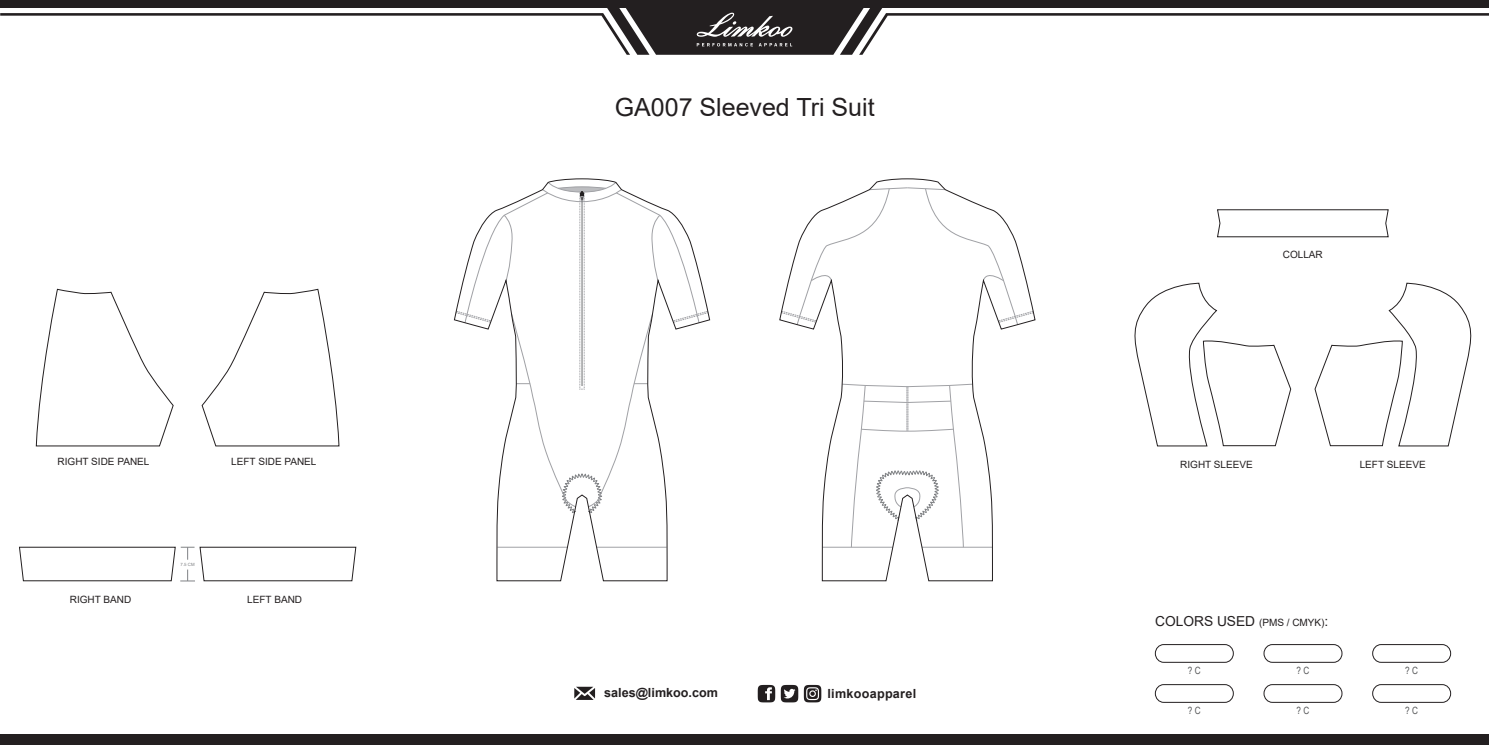
<style>
.page{position:relative;width:1489px;height:745px;background:#fff}
.page>*{position:absolute;margin:0;border:0;box-sizing:border-box;transform-origin:0 0}
.t1{font:25px "Arial";color:#231f20}
.t2{font:13.75px "Arial";color:#231f20}
.t3{font:700 12.62px "Arial";color:#231f20}
.t4{font:700 12.62px "Arial";letter-spacing:.02em;color:#231f20}
.t5{font:10px "Arial";color:#231f20}
.t6{font:10px "Arial Narrow";color:#545557}
.t7{font:4.38px "Arial";color:#808285}
.s1{font-size:10px}
</style>
<div class="page">
<svg style="left:1217px;top:209px;width:171px;height:28px"></svg>
<svg style="left:1134px;top:282px;width:157px;height:164px"></svg>
<svg style="left:1314px;top:282px;width:158px;height:164px"></svg>
<svg style="left:454px;top:179px;width:255px;height:401px"></svg>
<svg style="left:19px;top:546px;width:337px;height:35px"></svg>
<svg style="left:36px;top:289px;width:138px;height:157px"></svg>
<svg style="left:201px;top:289px;width:139px;height:157px"></svg>
<svg style="left:779px;top:179px;width:255px;height:401px"></svg>
<svg style="left:0;top:7px;width:1488px;height:48px"></svg>
<div style="left:0;top:0;width:1488px;height:7px;background:#231f20"></div>
<div style="left:0;top:733px;width:1488px;height:11px;background:#231f20"></div>
<svg style="left:574px;top:686px;width:21px;height:13px"></svg>
<svg style="left:757px;top:684px;width:64px;height:18px"></svg>
<div style="left:1263px;top:643px;width:79px;height:19px;border:1px solid #231f20;border-radius:9px"></div>
<div style="left:1372px;top:643px;width:78px;height:19px;border:1px solid #231f20;border-radius:9px"></div>
<div style="left:1154px;top:643px;width:79px;height:19px;border:1px solid #231f20;border-radius:9px"></div>
<div style="left:1263px;top:683px;width:79px;height:19px;border:1px solid #231f20;border-radius:9px"></div>
<div style="left:1372px;top:683px;width:78px;height:19px;border:1px solid #231f20;border-radius:9px"></div>
<div style="left:1154px;top:683px;width:79px;height:19px;border:1px solid #231f20;border-radius:9px"></div>
<p class="t5" style="left:58px;top:454px;width:93px">RIGHT SIDE PANEL</p>
<p class="t5" style="left:231px;top:454px;width:87px">LEFT SIDE PANEL</p>
<p class="t7" style="left:180px;top:561px;width:16px">7.5 CM</p>
<p class="t5" style="left:70px;top:592px;width:63px">RIGHT BAND</p>
<p class="t5" style="left:247px;top:592px;width:56px">LEFT BAND</p>
<h1 class="t1" style="left:614px;top:90px;width:261px">GA007 Sleeved Tri Suit</h1>
<p class="t3" style="left:604px;top:683px;width:115px">sales@limkoo.com</p>
<p class="t4" style="left:827px;top:684px;width:90px">limkooapparel</p>
<p class="t5" style="left:1282px;top:247px;width:42px">COLLAR</p>
<p class="t5" style="left:1180px;top:457px;width:74px">RIGHT SLEEVE</p>
<p class="t5" style="left:1359px;top:457px;width:67px">LEFT SLEEVE</p>
<h2 class="t2" style="left:1154px;top:611px;width:175px">COLORS USED <span class="s1">(PMS / CMYK)</span>:</h2>
<p class="t6" style="left:1187px;top:663px;width:14px">? C</p>
<p class="t6" style="left:1296px;top:663px;width:14px">? C</p>
<p class="t6" style="left:1405px;top:663px;width:14px">? C</p>
<p class="t6" style="left:1187px;top:703px;width:14px">? C</p>
<p class="t6" style="left:1296px;top:703px;width:14px">? C</p>
<p class="t6" style="left:1405px;top:703px;width:14px">? C</p>
</div>
